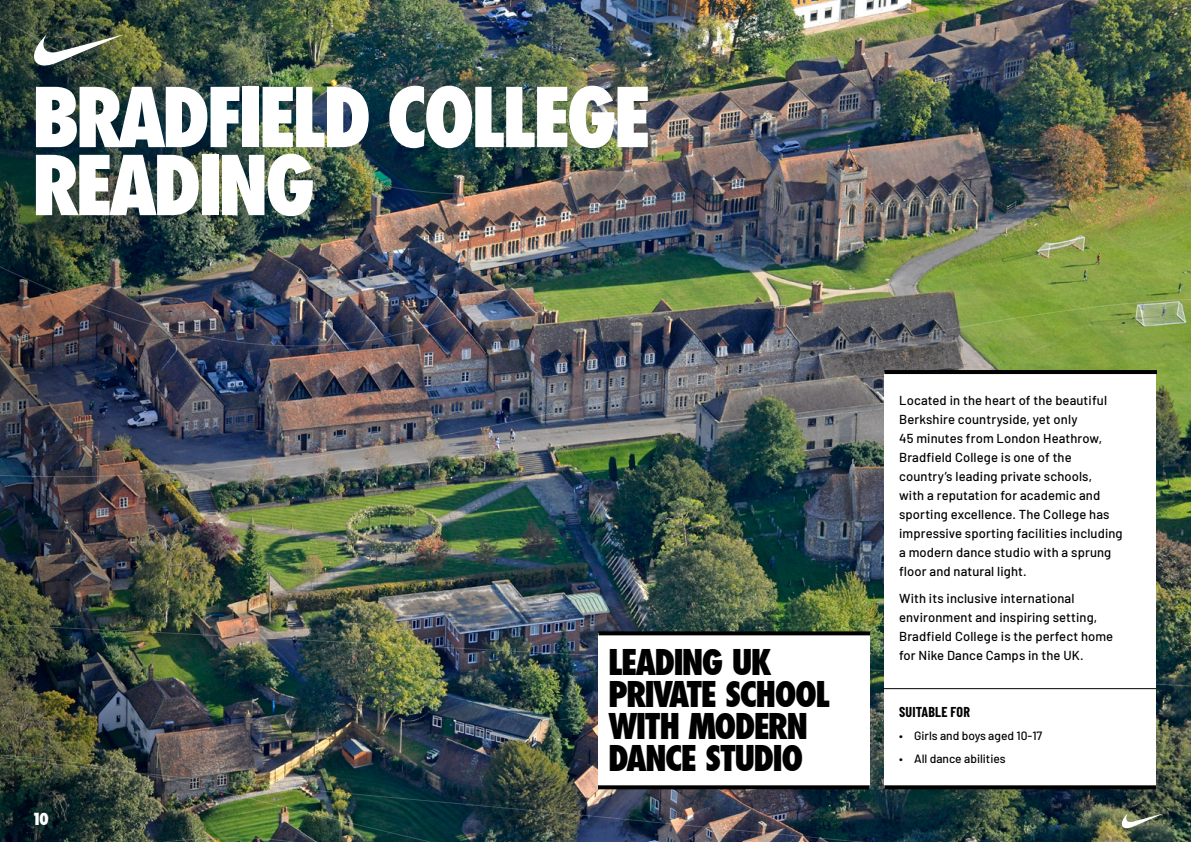
<style>
.page{position:relative;width:1191px;height:842px;background:#fff}
.page>*{position:absolute;margin:0;border:0;box-sizing:border-box;transform-origin:0 0}
.t1{font:800 condensed 80px/68px "Nike Futura ND";color:#fff}
.t2{font:800 condensed 34px/32px "Nike Futura ND";color:#000}
.t3{font:800 condensed 16px "Nike Futura ND";color:#fff}
.t4{font:700 14px "Barlow Condensed";letter-spacing:.01em;color:#000}
.t5{font:500 13px/19px "Barlow";letter-spacing:.01em;color:#000}
.t6{font:500 12px "Barlow";color:#000}
</style>
<div class="page">
<img style="left:0;top:0;width:1191px;height:842px">
<svg style="left:1121px;top:813px;width:43px;height:17px"></svg>
<svg style="left:33px;top:34px;width:91px;height:35px"></svg>
<div style="left:598px;top:633px;width:272px;height:156px;background:#fff"></div>
<svg style="left:598px;top:631px;width:272px;height:4px"></svg>
<svg style="left:598px;top:785px;width:271px;height:4px"></svg>
<div style="left:884px;top:372px;width:272px;height:415px;background:#fff"></div>
<hr style="left:883px;top:688px;width:273px;height:1px;background:#000">
<svg style="left:884px;top:785px;width:272px;height:4px"></svg>
<hr style="left:884px;top:370px;width:273px;height:4px;background:#000">
<h1 class="t1" style="left:34px;top:84px;width:616px">BRADFIELD COLLEGE<br>READING</h1>
<p class="t3" style="left:34px;top:809px;width:16px">10</p>
<h2 class="t2" style="left:609px;top:647px;width:222px">LEADING UK<br>PRIVATE SCHOOL<br>WITH MODERN<br>DANCE STUDIO</h2>
<p class="t5" style="left:899px;top:389px;width:225px">Located in the heart of the beautiful Berkshire countryside, yet only<br>45 minutes from London Heathrow, Bradfield College is one of the country’s leading private schools,<br>with a reputation for academic and sporting excellence. The College has impressive sporting facilities including a modern dance studio with a sprung floor and natural light.</p>
<p class="t5" style="left:899px;top:588px;width:215px">With its inclusive international environment and inspiring setting, Bradfield College is the perfect home for Nike Dance Camps in the UK.</p>
<p class="t4" style="left:899px;top:702px;width:72px">SUITABLE FOR</p>
<p class="t6" style="left:899px;top:727px;width:145px">• Girls and boys aged 10-17</p>
<p class="t6" style="left:899px;top:750px;width:108px">• All dance abilities</p>
</div>
